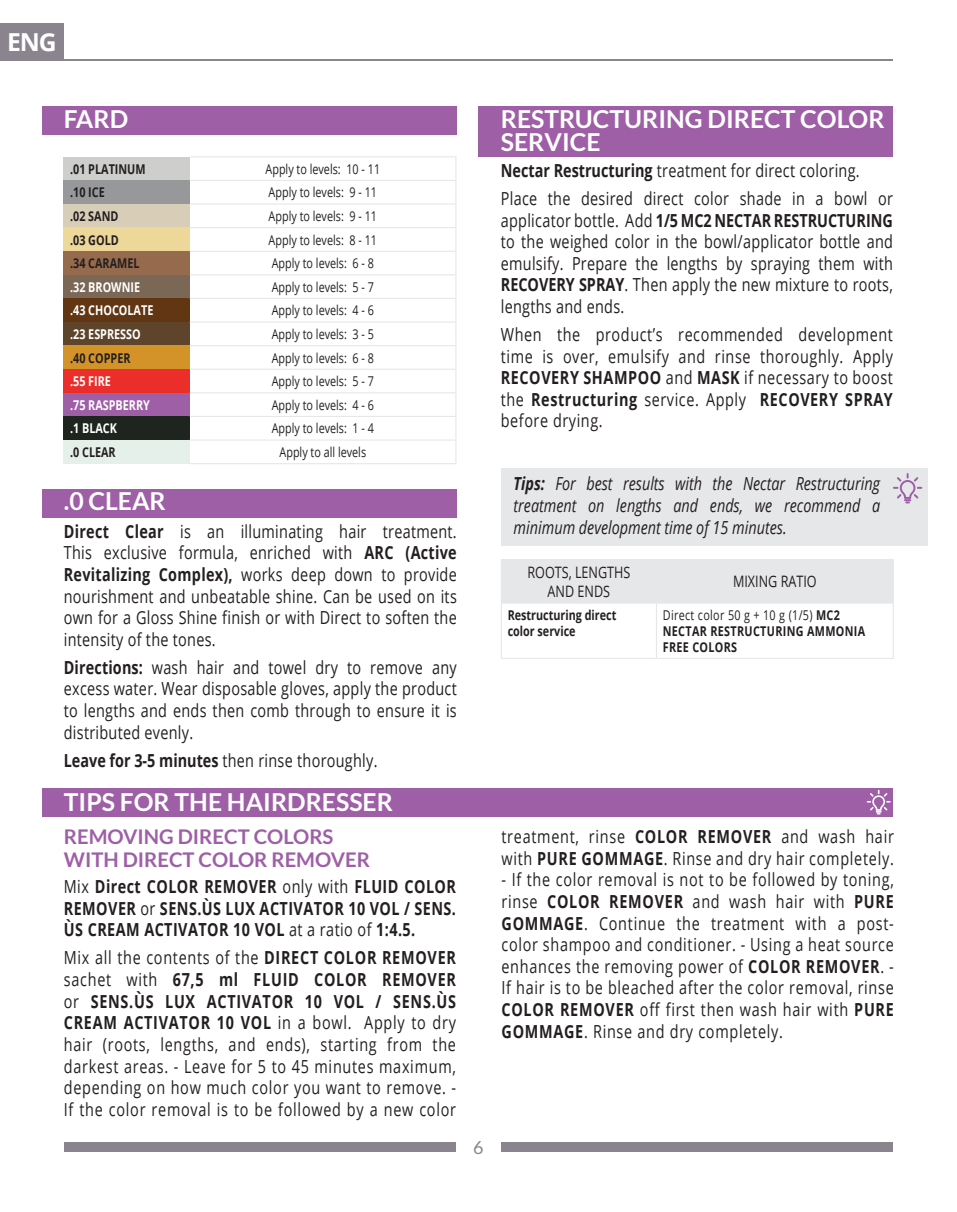
<style>
.page{position:relative;width:957px;height:1212px;background:#fff}
.page>*{position:absolute;margin:0;border:0;box-sizing:border-box;transform-origin:0 0}
.t1{font:700 24.75px/22.5px "Lato";color:#fff}
.t2{font:700 24.75px "Open Sans";color:#fff}
.t3{font:700 20.25px/22.5px "Lato";color:#9e5fa7}
.t4{font:18px/21.6px "Open Sans";letter-spacing:.02em;color:#231f20;text-align:justify;scale:.8 1}
.t5{font:italic 18px/21.6px "Open Sans";color:#231f20;text-align:justify;scale:.8 1}
.t6{font:700 18px/21.6px "Open Sans";letter-spacing:.03em;color:#231f20;text-align:justify;scale:.8 1}
.t7{font:18px/21.6px "Open Sans";letter-spacing:.05em;color:#231f20;scale:.8 1}
.t8{font:18px "Lato";color:#8a848e}
.t9{font:15.75px/18.9px "Open Sans";color:#231f20;text-align:center;scale:.8 1}
.t10{font:13.5px "Open Sans";color:#231f20;scale:.8 1}
.t11{font:700 13.5px/16.2px "Open Sans";color:#231f20;scale:.8 1}
.t12{font:700 13.5px/16.2px "Open Sans";letter-spacing:.03em;color:#231f20;scale:.8 1}
.t13{font:700 13.5px "Open Sans";color:#fff;scale:.8 1}
.s1{font-weight:700}
.s2{font-weight:400}
</style>
<div class="page">
<div style="left:64px;top:1142px;width:391px;height:9px;background:#8a848e"></div>
<hr style="left:64px;top:59px;width:829px;height:2px;background:#8a848e">
<div style="left:501px;top:1142px;width:391px;height:9px;background:#8a848e"></div>
<div style="left:0;top:23px;width:64px;height:38px;background:#8a848e"></div>
<div style="left:501px;top:468px;width:426px;height:78px;background:#e6e7e9"></div>
<svg style="left:893px;top:473px;width:29px;height:30px"></svg>
<div style="left:42px;top:106px;width:415px;height:29px;background:#9e5fa7"></div>
<div style="left:42px;top:489px;width:415px;height:29px;background:#9e5fa7"></div>
<div style="left:42px;top:788px;width:851px;height:28px;background:#9e5fa7"></div>
<div style="left:478px;top:106px;width:415px;height:50px;background:#9e5fa7"></div>
<div style="left:64px;top:157px;width:126px;height:23px;background:#cececd"></div>
<div style="left:64px;top:180px;width:126px;height:24px;background:#96989a"></div>
<div style="left:64px;top:204px;width:126px;height:24px;background:#d8ceb8"></div>
<div style="left:64px;top:228px;width:126px;height:23px;background:#edd799"></div>
<div style="left:64px;top:251px;width:126px;height:24px;background:#966a4c"></div>
<div style="left:64px;top:275px;width:126px;height:23px;background:#7a6755"></div>
<div style="left:64px;top:298px;width:126px;height:24px;background:#633613"></div>
<div style="left:64px;top:322px;width:126px;height:24px;background:#5d442a"></div>
<div style="left:64px;top:346px;width:126px;height:23px;background:#d39328"></div>
<div style="left:64px;top:369px;width:126px;height:24px;background:#eb2e2a"></div>
<div style="left:64px;top:393px;width:126px;height:23px;background:#9e5fa7"></div>
<div style="left:64px;top:416px;width:126px;height:24px;background:#1e251e"></div>
<div style="left:64px;top:440px;width:126px;height:24px;background:#e5f0eb"></div>
<hr style="left:190px;top:156px;width:266px;height:1px;background:#e6e7e9">
<hr style="left:190px;top:180px;width:266px;height:1px;background:#e6e7e9">
<hr style="left:190px;top:203px;width:266px;height:2px;background:#e6e7e9">
<hr style="left:190px;top:227px;width:266px;height:1px;background:#e6e7e9">
<hr style="left:190px;top:251px;width:266px;height:1px;background:#e6e7e9">
<hr style="left:190px;top:274px;width:266px;height:1px;background:#e6e7e9">
<hr style="left:190px;top:298px;width:266px;height:1px;background:#e6e7e9">
<hr style="left:190px;top:321px;width:266px;height:2px;background:#e6e7e9">
<hr style="left:190px;top:345px;width:266px;height:1px;background:#e6e7e9">
<hr style="left:190px;top:369px;width:266px;height:1px;background:#e6e7e9">
<hr style="left:190px;top:392px;width:266px;height:1px;background:#e6e7e9">
<hr style="left:190px;top:416px;width:266px;height:1px;background:#e6e7e9">
<hr style="left:190px;top:439px;width:266px;height:2px;background:#e6e7e9">
<svg style="left:455px;top:157px;width:1px;height:306px"></svg>
<hr style="left:190px;top:463px;width:266px;height:1px;background:#e6e7e9">
<div style="left:502px;top:560px;width:390px;height:42px;background:#e6e7e9"></div>
<hr style="left:501px;top:559px;width:155px;height:1px;background:#e6e7e9">
<hr style="left:501px;top:560px;width:1px;height:42px;background:#e6e7e9">
<hr style="left:656px;top:559px;width:238px;height:1px;background:#e6e7e9">
<hr style="left:656px;top:560px;width:1px;height:42px;background:#e6e7e9">
<hr style="left:892px;top:560px;width:2px;height:42px;background:#e6e7e9">
<hr style="left:501px;top:602px;width:155px;height:2px;background:#e6e7e9">
<hr style="left:501px;top:604px;width:1px;height:54px;background:#e6e7e9">
<hr style="left:656px;top:602px;width:238px;height:2px;background:#e6e7e9">
<hr style="left:656px;top:604px;width:1px;height:54px;background:#e6e7e9">
<hr style="left:892px;top:604px;width:2px;height:54px;background:#e6e7e9">
<hr style="left:501px;top:658px;width:155px;height:1px;background:#e6e7e9">
<hr style="left:656px;top:658px;width:238px;height:1px;background:#e6e7e9">
<svg style="left:866px;top:790px;width:24px;height:24px"></svg>
<h1 class="t2" style="left:7px;top:25px;width:51px">ENG</h1>
<h1 class="t1" style="left:64px;top:108px;width:66px">FARD</h1>
<p class="t11" style="left:70px;top:160px;width:96px">.01 PLATINUM</p>
<p class="t10" style="left:265px;top:160px;width:145px">Apply to levels: 10 - 11</p>
<p class="t11" style="left:70px;top:184px;width:45px">.10 ICE</p>
<p class="t10" style="left:269px;top:183px;width:137px">Apply to levels: 9 - 11</p>
<p class="t11" style="left:70px;top:208px;width:62px">.02 SAND</p>
<p class="t10" style="left:269px;top:207px;width:137px">Apply to levels: 9 - 11</p>
<p class="t11" style="left:70px;top:231px;width:62px">.03 GOLD</p>
<p class="t10" style="left:269px;top:230px;width:137px">Apply to levels: 8 - 11</p>
<p class="t11" style="left:70px;top:255px;width:88px">.34 CARAMEL</p>
<p class="t10" style="left:272px;top:254px;width:129px">Apply to levels: 6 - 8</p>
<p class="t13" style="left:70px;top:277px;width:89px">.32 BROWNIE</p>
<p class="t10" style="left:272px;top:278px;width:129px">Apply to levels: 5 - 7</p>
<p class="t13" style="left:70px;top:301px;width:106px">.43 CHOCOLATE</p>
<p class="t10" style="left:272px;top:301px;width:129px">Apply to levels: 4 - 6</p>
<p class="t13" style="left:70px;top:325px;width:90px">.23 ESPRESSO</p>
<p class="t10" style="left:272px;top:325px;width:129px">Apply to levels: 3 - 5</p>
<p class="t11" style="left:70px;top:349px;width:77px">.40 COPPER</p>
<p class="t10" style="left:272px;top:348px;width:129px">Apply to levels: 6 - 8</p>
<p class="t13" style="left:70px;top:372px;width:53px">.55 FIRE</p>
<p class="t10" style="left:272px;top:372px;width:129px">Apply to levels: 5 - 7</p>
<p class="t13" style="left:70px;top:395px;width:101px">.75 RASPBERRY</p>
<p class="t10" style="left:272px;top:396px;width:129px">Apply to levels: 4 - 6</p>
<p class="t13" style="left:70px;top:419px;width:60px">.1 BLACK</p>
<p class="t10" style="left:272px;top:419px;width:129px">Apply to levels: 1 - 4</p>
<p class="t11" style="left:70px;top:444px;width:59px">.0 CLEAR</p>
<p class="t10" style="left:279px;top:443px;width:110px">Apply to all levels</p>
<h1 class="t1" style="left:64px;top:489px;width:104px">.0 CLEAR</h1>
<p class="t4" style="left:64px;top:520px;width:493px"><span class="s1">Direct Clear</span> is an illuminating hair treatment.<br>This exclusive formula, enriched with <span class="s1">ARC (Active Revitalizing Complex),</span> works deep down to provide nourishment and unbeatable shine. Can be used on its own for a Gloss Shine finish or with Direct to soften the intensity of the tones.</p>
<p class="t4" style="left:64px;top:656px;width:493px"><span class="s1">Directions:</span> wash hair and towel dry to remove any excess water. Wear disposable gloves, apply the product to lengths and ends then comb through to ensure it is distributed evenly.</p>
<p class="t4" style="left:64px;top:749px;width:394px"><span class="s1">Leave for 3-5 minutes</span> then rinse thoroughly.</p>
<h1 class="t1" style="left:64px;top:790px;width:331px">TIPS FOR THE HAIRDRESSER</h1>
<p class="t3" style="left:64px;top:825px;width:308px">REMOVING DIRECT COLORS<br>WITH DIRECT COLOR REMOVER</p>
<p class="t6" style="left:64px;top:875px;width:492px"><span class="s2">Mix</span> Direct COLOR REMOVER <span class="s2">only with</span> FLUID COLOR REMOVER <span class="s2">or</span> SENS.ÙS LUX ACTIVATOR 10 VOL / SENS.<br>ÙS CREAM ACTIVATOR 10 VOL <span class="s2">at a ratio of</span> 1:4.5.</p>
<p class="t4" style="left:64px;top:946px;width:492px">Mix all the contents of the <span class="s1">DIRECT COLOR REMOVER </span>sachet with <span class="s1">67,5 ml FLUID COLOR REMOVER </span>or <span class="s1">SENS.ÙS LUX ACTIVATOR 10 VOL / SENS.ÙS CREAM ACTIVATOR 10 VOL</span> in a bowl. Apply to dry hair (roots, lengths, and ends), starting from the darkest areas. - Leave for 5 to 45 minutes maximum, depending on how much color you want to remove. - If the color removal is to be followed by a new color</p>
<p class="t8" style="left:473px;top:1137px;width:12px">6</p>
<h1 class="t1" style="left:501px;top:108px;width:385px">RESTRUCTURING DIRECT COLOR<br>SERVICE</h1>
<p class="t4" style="left:501px;top:156px;width:492px;line-height:27.9px"><span class="s1">Nectar Restructuring</span> treatment for direct coloring.<br>Place the desired direct color shade in a bowl or</p>
<p class="t4" style="left:501px;top:209px;width:492px">applicator bottle. Add <span class="s1">1/5 MC2 NECTAR RESTRUCTURING </span>to the weighed color in the bowl/applicator bottle and emulsify. Prepare the lengths by spraying them with <span class="s1">RECOVERY SPRAY</span>. Then apply the new mixture to roots, lengths and ends.</p>
<p class="t4" style="left:501px;top:323px;width:492px">When the product’s recommended development time is over, emulsify and rinse thoroughly. Apply <span class="s1">RECOVERY SHAMPOO</span> and <span class="s1">MASK</span> if necessary to boost the <span class="s1">Restructuring</span> service. Apply <span class="s1">RECOVERY SPRAY </span>before drying.</p>
<p class="t5" style="left:513px;top:472px;width:460px"><span class="s1">Tips:</span> For best results with the Nectar Restructuring treatment on lengths and ends, we recommend a minimum development time of 15 minutes.</p>
<p class="t9" style="left:527px;top:562px;width:130px">ROOTS, LENGTHS<br>AND ENDS</p>
<p class="t9" style="left:733px;top:572px;width:106px">MIXING RATIO</p>
<p class="t11" style="left:508px;top:606px;width:137px">Restructuring direct color service</p>
<p class="t12" style="left:663px;top:606px;width:255px"><span class="s2">Direct color 50 g + 10 g (1/5)</span> MC2<br>NECTAR RESTRUCTURING AMMONIA<br>FREE COLORS</p>
<p class="t7" style="left:501px;top:825px;width:492px">treatment, rinse <span class="s1">COLOR REMOVER</span> and wash hair with <span class="s1">PURE GOMMAGE</span>. Rinse and dry hair completely.</p>
<p class="t4" style="left:501px;top:868px;width:492px">- If the color removal is not to be followed by toning, rinse <span class="s1">COLOR REMOVER</span> and wash hair with <span class="s1">PURE GOMMAGE</span>. Continue the treatment with a post&shy;color shampoo and conditioner. - Using a heat source enhances the removing power of <span class="s1">COLOR REMOVER</span>. - If hair is to be bleached after the color removal, rinse <span class="s1">COLOR REMOVER</span> off first then wash hair with <span class="s1">PURE GOMMAGE</span>. Rinse and dry completely.</p>
</div>
